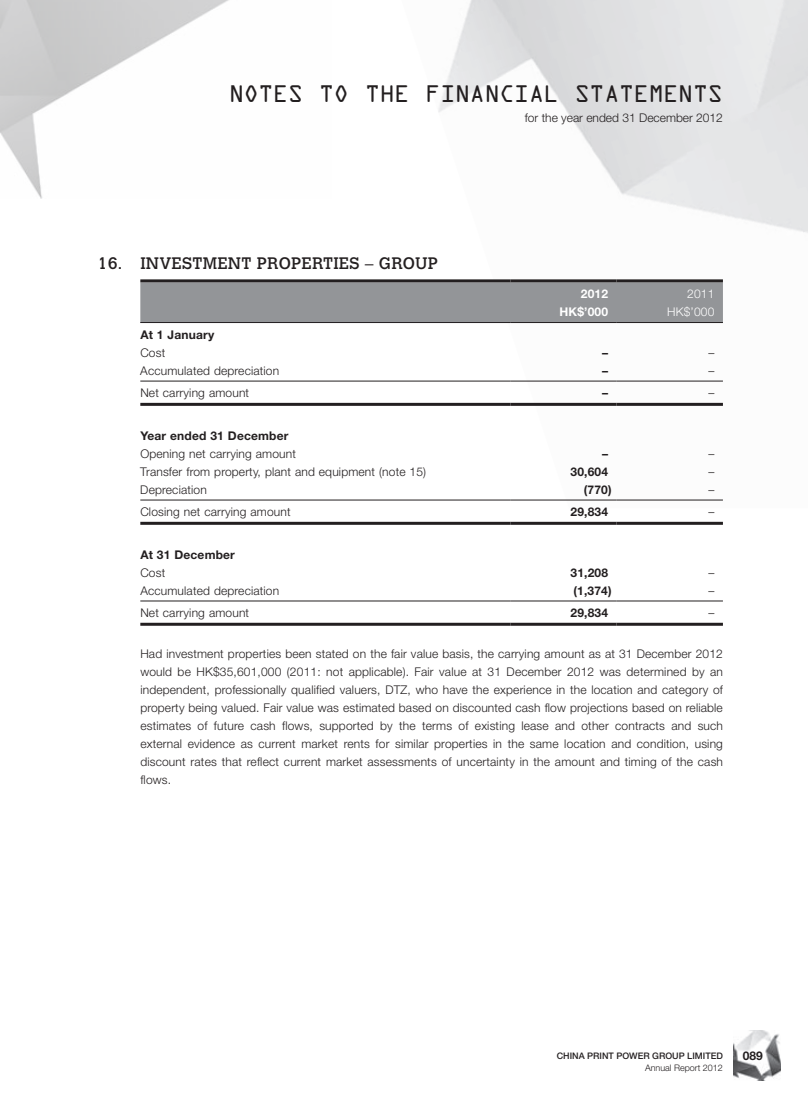
<style>
.page{position:relative;width:808px;height:1106px;background:#fff}
.page>*{position:absolute;margin:0;border:0;box-sizing:border-box;transform-origin:0 0}
.t1{font:25.5px "OCRA Extended";letter-spacing:-.025em;color:#231f20}
.t2{font:16.5px "Calvert MT Std";letter-spacing:.015em;color:#231f20}
.t3{font:300 12px/18px "Helvetica Neue LT Std";letter-spacing:.015em;color:#231f20;text-align:justify}
.t4{font:700 12px "Helvetica Neue LT Std";letter-spacing:.015em;color:#231f20}
.t5{font:700 12px "Helvetica Neue LT Std";letter-spacing:.015em;color:#fff}
.t6{font:300 12px "Helvetica Neue LT Std";letter-spacing:.015em;color:#fff}
.t7{font:500 9px "Helvetica Neue LT Std";color:#231f20}
.t8{font:300 9px "Helvetica Neue LT Std";color:#231f20}
</style>
<div class="page">
<img style="left:0;top:0;width:229px;height:198px">
<img style="left:733px;top:1030px;width:48px;height:50px">
<div style="left:140px;top:282px;width:583px;height:40px;background:#939598"></div>
<hr style="left:140px;top:279px;width:370px;height:3px;background:#231f20">
<hr style="left:510px;top:279px;width:107px;height:3px;background:#231f20">
<hr style="left:617px;top:279px;width:106px;height:3px;background:#231f20">
<hr style="left:140px;top:322px;width:370px;height:1px;background:#231f20">
<hr style="left:510px;top:322px;width:107px;height:1px;background:#231f20">
<hr style="left:617px;top:322px;width:106px;height:1px;background:#231f20">
<hr style="left:140px;top:381px;width:370px;height:1px;background:#231f20">
<hr style="left:510px;top:381px;width:107px;height:1px;background:#231f20">
<hr style="left:617px;top:381px;width:106px;height:1px;background:#231f20">
<hr style="left:140px;top:403px;width:370px;height:3px;background:#231f20">
<hr style="left:510px;top:403px;width:107px;height:3px;background:#231f20">
<hr style="left:617px;top:403px;width:106px;height:3px;background:#231f20">
<hr style="left:140px;top:499px;width:370px;height:1px;background:#231f20">
<hr style="left:510px;top:499px;width:107px;height:1px;background:#231f20">
<hr style="left:617px;top:499px;width:106px;height:1px;background:#231f20">
<hr style="left:140px;top:522px;width:370px;height:3px;background:#231f20">
<hr style="left:510px;top:522px;width:107px;height:3px;background:#231f20">
<hr style="left:617px;top:522px;width:106px;height:3px;background:#231f20">
<hr style="left:140px;top:600px;width:370px;height:1px;background:#231f20">
<hr style="left:510px;top:600px;width:107px;height:1px;background:#231f20">
<hr style="left:617px;top:600px;width:106px;height:1px;background:#231f20">
<hr style="left:140px;top:622px;width:370px;height:3px;background:#231f20">
<hr style="left:510px;top:622px;width:107px;height:3px;background:#231f20">
<hr style="left:617px;top:622px;width:106px;height:3px;background:#231f20">
<h1 class="t1" style="left:229px;top:80px;width:496px">NOTES TO THE FINANCIAL STATEMENTS</h1>
<h2 class="t2" style="left:98px;top:253px;width:342px">16. INVESTMENT PROPERTIES – GROUP</h2>
<p class="t3" style="left:525px;top:109px;width:200px">for the year ended 31 December 2012</p>
<p class="t5" style="left:581px;top:287px;width:29px">2012</p>
<p class="t6" style="left:687px;top:287px;width:29px">2011</p>
<p class="t5" style="left:559px;top:305px;width:50px">HK$’000</p>
<p class="t6" style="left:667px;top:305px;width:49px">HK$’000</p>
<p class="t4" style="left:140px;top:327px;width:75px">At 1 January</p>
<p class="t3" style="left:140px;top:343px;width:26px">Cost</p>
<p class="t4" style="left:602px;top:345px;width:7px">–</p>
<p class="t3" style="left:708px;top:343px;width:7px">–</p>
<p class="t3" style="left:140px;top:361px;width:140px">Accumulated depreciation</p>
<p class="t4" style="left:602px;top:363px;width:7px">–</p>
<p class="t3" style="left:708px;top:361px;width:7px">–</p>
<p class="t3" style="left:140px;top:384px;width:110px">Net carrying amount</p>
<p class="t4" style="left:602px;top:386px;width:7px">–</p>
<p class="t3" style="left:708px;top:384px;width:7px">–</p>
<p class="t4" style="left:140px;top:428px;width:150px">Year ended 31 December</p>
<p class="t3" style="left:140px;top:444px;width:157px">Opening net carrying amount</p>
<p class="t4" style="left:602px;top:446px;width:7px">–</p>
<p class="t3" style="left:708px;top:444px;width:7px">–</p>
<p class="t3" style="left:140px;top:462px;width:287px">Transfer from property, plant and equipment (note 15)</p>
<p class="t4" style="left:570px;top:464px;width:39px">30,604</p>
<p class="t3" style="left:708px;top:462px;width:7px">–</p>
<p class="t3" style="left:140px;top:480px;width:68px">Depreciation</p>
<p class="t4" style="left:584px;top:482px;width:29px">(770)</p>
<p class="t3" style="left:708px;top:480px;width:7px">–</p>
<p class="t3" style="left:140px;top:503px;width:152px">Closing net carrying amount</p>
<p class="t4" style="left:571px;top:504px;width:39px">29,834</p>
<p class="t3" style="left:708px;top:503px;width:7px">–</p>
<p class="t4" style="left:140px;top:547px;width:96px">At 31 December</p>
<p class="t3" style="left:140px;top:563px;width:26px">Cost</p>
<p class="t4" style="left:571px;top:565px;width:39px">31,208</p>
<p class="t3" style="left:708px;top:563px;width:7px">–</p>
<p class="t3" style="left:140px;top:581px;width:140px">Accumulated depreciation</p>
<p class="t4" style="left:573px;top:583px;width:40px">(1,374)</p>
<p class="t3" style="left:708px;top:581px;width:7px">–</p>
<p class="t3" style="left:140px;top:604px;width:110px">Net carrying amount</p>
<p class="t4" style="left:571px;top:605px;width:39px">29,834</p>
<p class="t3" style="left:708px;top:604px;width:7px">–</p>
<p class="t3" style="left:140px;top:644px;width:584px">Had investment properties been stated on the fair value basis, the carrying amount as at 31 December 2012 would be HK$35,601,000 (2011: not applicable). Fair value at 31 December 2012 was determined by an independent, professionally qualified valuers, DTZ, who have the experience in the location and category of property being valued. Fair value was estimated based on discounted cash flow projections based on reliable estimates of future cash flows, supported by the terms of existing lease and other contracts and such external evidence as current market rents for similar properties in the same location and condition, using discount rates that reflect current market assessments of uncertainty in the amount and timing of the cash flows.</p>
<p class="t7" style="left:557px;top:1050px;width:168px">CHINA PRINT POWER GROUP LIMITED</p>
<p class="t4" style="left:743px;top:1048px;width:22px">089</p>
<p class="t8" style="left:645px;top:1062px;width:79px">Annual Report 2012</p>
</div>
